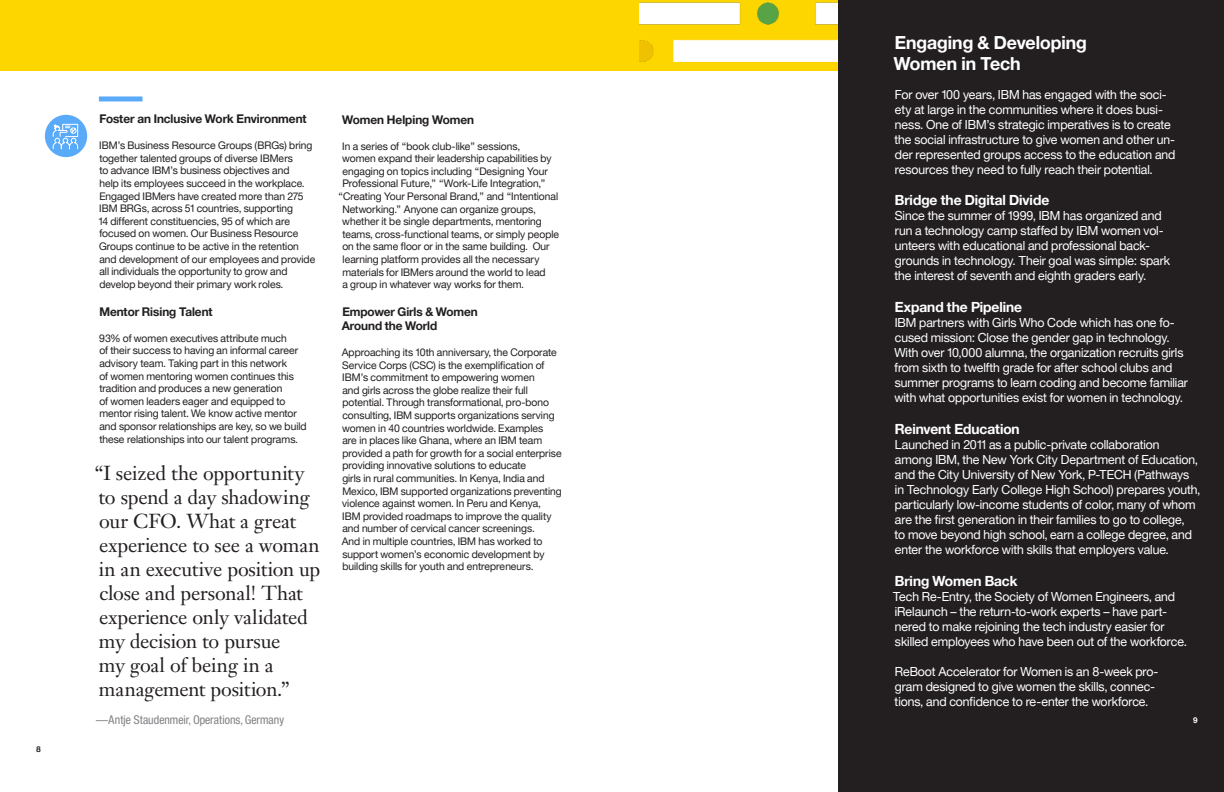
<style>
.page{position:relative;width:1224px;height:792px;background:#fff}
.page>*{position:absolute;margin:0;border:0;box-sizing:border-box;transform-origin:0 0}
.t1{font:20px/24px "Janson Text LT Pro";letter-spacing:-.01em;color:#231f20}
.t2{font:700 18px "Helvetica Neuefor IBM";color:#fff}
.t3{font:700 14px "Helvetica Neuefor IBM";color:#fff}
.t4{font:12.5px/15px "Helvetica Neuefor IBM";letter-spacing:-.005em;color:#fff}
.t5{font:700 12px/14.4px "Helvetica Neuefor IBM";letter-spacing:-.005em;color:#231f20}
.t6{font:condensed 12px "Helvetica Neuefor IBM";color:#808285}
.t7{font:10.5px/12.6px "Helvetica Neuefor IBM";color:#231f20}
.t8{font:700 8px "Helvetica Neuefor IBM";color:#231f20}
.t9{font:700 8px "Helvetica Neuefor IBM";color:#fff}
</style>
<div class="page">
<div style="left:0;top:0;width:944px;height:71px;background:#fdd600"></div>
<div style="left:45px;top:115px;width:42px;height:42px;background:#5aaafa;border-radius:50%"></div>
<svg style="left:52px;top:123px;width:27px;height:27px"></svg>
<img style="left:640px;top:2px;width:198px;height:60px">
<div style="left:99px;top:96px;width:44px;height:5px;background:#5aaafa"></div>
<div style="left:838px;top:0;width:386px;height:792px;background:#231f20"></div>
<p class="t8" style="left:36px;top:744px;width:6px">8</p>
<p class="t5" style="left:99px;top:112px;width:209px">Foster an Inclusive Work Environment</p>
<p class="t7" style="left:98px;top:139px;width:218px">IBM’s Business Resource Groups (BRGs) bring together talented groups of diverse IBMers<br>to advance IBM’s business objectives and<br>help its employees succeed in the workplace.<br>Engaged IBMers have created more than 275<br>IBM BRGs, across 51 countries, supporting<br>14 different constituencies, 95 of which are focused on women. Our Business Resource Groups continue to be active in the retention and development of our employees and provide all individuals the opportunity to grow and develop beyond their primary work roles.</p>
<p class="t5" style="left:99px;top:304px;width:115px">Mentor Rising Talent</p>
<p class="t7" style="left:99px;top:331px;width:209px">93% of women executives attribute much<br>of their success to having an informal career advisory team. Taking part in this network<br>of women mentoring women continues this tradition and produces a new generation<br>of women leaders eager and equipped to mentor rising talent. We know active mentor and sponsor relationships are key, so we build these relationships into our talent programs.</p>
<p class="t1" style="left:95px;top:461px;width:227px">“I seized the opportunity to spend a day shadowing our CFO. What a great experience to see a woman in an executive position up close and personal! That experience only validated my decision to pursue<br>my goal of being in a management position.”</p>
<p class="t6" style="left:96px;top:712px;width:189px">—Antje Staudenmeir, Operations, Germany</p>
<p class="t5" style="left:342px;top:112px;width:133px">Women Helping Women</p>
<p class="t7" style="left:342px;top:139px;width:179px">In a series of “book club-like” sessions,</p>
<p class="t7" style="left:342px;top:152px;width:211px">women expand their leadership capabilities by</p>
<p class="t7" style="left:342px;top:165px;width:207px">engaging on topics including “Designing Your</p>
<p class="t7" style="left:342px;top:177px;width:205px">Professional Future,” “Work-Life Integration,”</p>
<p class="t7" style="left:338px;top:190px;width:221px">“Creating Your Personal Brand,” and “Intentional</p>
<p class="t7" style="left:342px;top:202px;width:195px">Networking.” Anyone can organize groups,</p>
<p class="t7" style="left:342px;top:215px;width:201px">whether it be single departments, mentoring</p>
<p class="t7" style="left:342px;top:228px;width:218px">teams, cross-functional teams, or simply people</p>
<p class="t7" style="left:342px;top:240px;width:209px">on the same floor or in the same building. Our</p>
<p class="t7" style="left:343px;top:253px;width:198px">learning platform provides all the necessary</p>
<p class="t7" style="left:342px;top:265px;width:205px">materials for IBMers around the world to lead</p>
<p class="t7" style="left:342px;top:278px;width:183px">a group in whatever way works for them.</p>
<p class="t5" style="left:342px;top:304px;width:138px">Empower Girls &amp; Women<br>Around the World</p>
<p class="t7" style="left:342px;top:346px;width:222px">Approaching its 10th anniversary, the Corporate Service Corps (CSC) is the exemplification of IBM’s commitment to empowering women<br>and girls across the globe realize their full potential. Through transformational, pro-bono consulting, IBM supports organizations serving women in 40 countries worldwide. Examples<br>are in places like Ghana, where an IBM team provided a path for growth for a social enterprise providing innovative solutions to educate<br>girls in rural communities. In Kenya, India and Mexico, IBM supported organizations preventing violence against women. In Peru and Kenya,<br>IBM provided roadmaps to improve the quality and number of cervical cancer screenings.<br>And in multiple countries, IBM has worked to support women’s economic development by building skills for youth and entrepreneurs.</p>
<p class="t2" style="left:895px;top:31px;width:194px">Engaging &amp; Developing</p>
<p class="t2" style="left:894px;top:53px;width:128px">Women in Tech</p>
<p class="t4" style="left:895px;top:86px;width:282px">For over 100 years, IBM has engaged with the soci&shy;ety at large in the communities where it does busi&shy;ness. One of IBM’s strategic imperatives is to create the social infrastructure to give women and other un&shy;der represented groups access to the education and resources they need to fully reach their potential.</p>
<p class="t3" style="left:895px;top:192px;width:156px">Bridge the Digital Divide</p>
<p class="t4" style="left:895px;top:208px;width:277px">Since the summer of 1999, IBM has organized and run a technology camp staffed by IBM women vol&shy;unteers with educational and professional back&shy;grounds in technology. Their goal was simple: spark the interest of seventh and eighth graders early.</p>
<p class="t3" style="left:895px;top:298px;width:129px">Expand the Pipeline</p>
<p class="t4" style="left:894px;top:315px;width:295px">IBM partners with Girls Who Code which has one fo&shy;cused mission: Close the gender gap in technology.<br>With over 10,000 alumna, the organization recruits girls from sixth to twelfth grade for after school clubs and summer programs to learn coding and become familiar with what opportunities exist for women in technology.</p>
<p class="t3" style="left:895px;top:420px;width:126px">Reinvent Education</p>
<p class="t4" style="left:895px;top:437px;width:307px">Launched in 2011 as a public-private collaboration among IBM, the New York City Department of Education, and the City University of New York, P-TECH (Pathways in Technology Early College High School) prepares youth, particularly low-income students of color, many of whom are the first generation in their families to go to college,<br>to move beyond high school, earn a college degree, and enter the workforce with skills that employers value.</p>
<p class="t3" style="left:895px;top:572px;width:124px">Bring Women Back</p>
<p class="t4" style="left:893px;top:589px;width:295px">Tech Re-Entry, the Society of Women Engineers, and iRelaunch – the return-to-work experts – have part&shy;nered to make rejoining the tech industry easier for skilled employees who have been out of the workforce.</p>
<p class="t4" style="left:895px;top:664px;width:265px">ReBoot Accelerator for Women is an 8-week pro&shy;gram designed to give women the skills, connec&shy;tions, and confidence to re-enter the workforce.</p>
<p class="t9" style="left:1193px;top:715px;width:6px">9</p>
</div>
